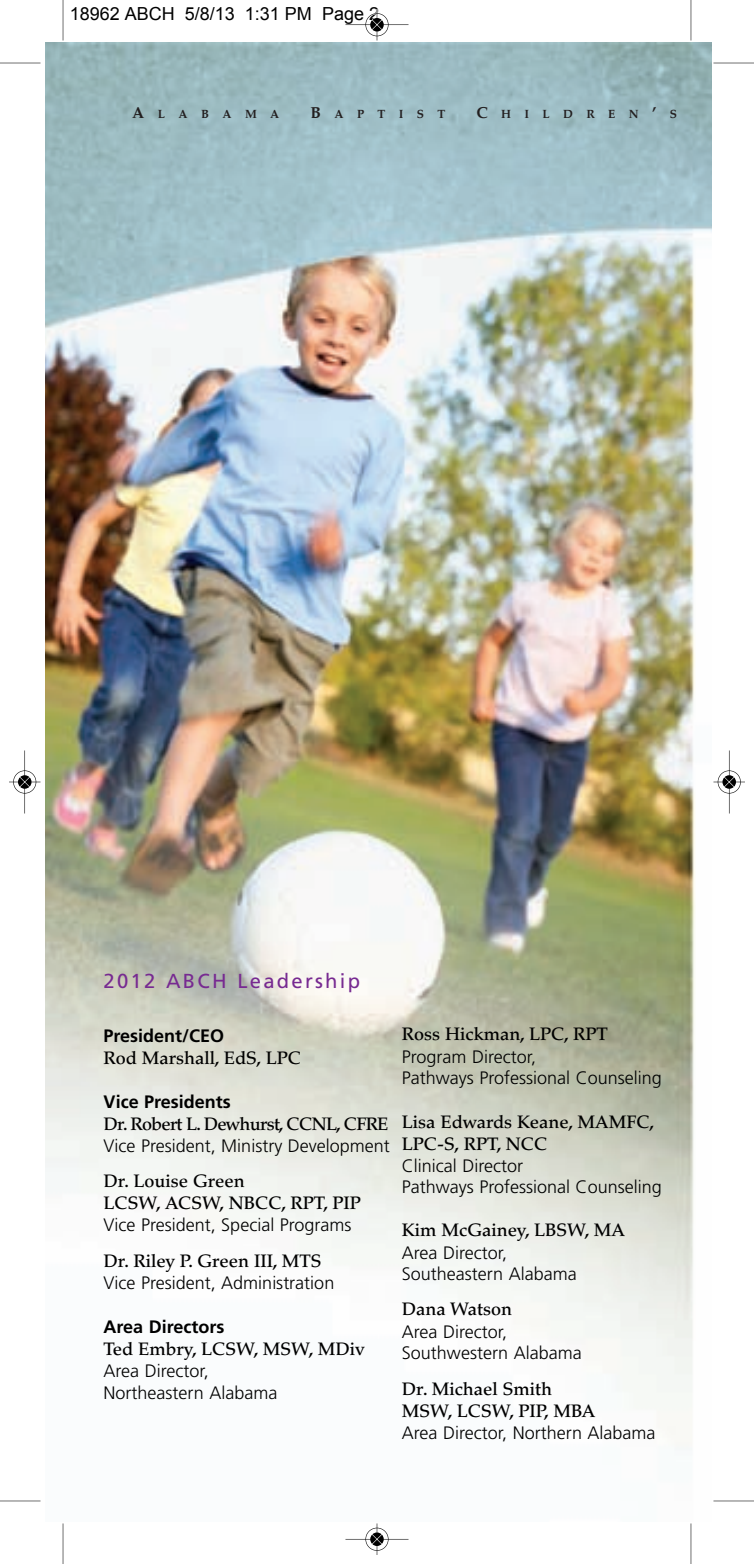
<style>
.page{position:relative;width:754px;height:1564px;background:#fff}
.page>*{position:absolute;margin:0;border:0;box-sizing:border-box;transform-origin:0 0}
.t1{font:20.25px "Frutiger";letter-spacing:.11em;color:#772a91}
.t2{font:300 18px/21.6px "Frutiger";color:#000}
.t3{font:500 18px/21.8px "Palatino";color:#000}
.t4{font:700 18px "Frutiger";color:#000}
.t5{font:500 18px "Palatino";letter-spacing:-.04em;color:#000}
.t6{font:18px "Arial";color:#000}
.t7{font:700 11.7px "Palatino";letter-spacing:1.135em;color:#231f20}
.s1{font-size:15.75px}
</style>
<div class="page">
<img style="left:45px;top:43px;width:666px;height:1392px">
<hr style="left:63px;top:0;width:1px;height:40px;background:#000">
<hr style="left:0;top:63px;width:40px;height:1px;background:#000">
<hr style="left:690px;top:0;width:1px;height:40px;background:#000">
<hr style="left:713px;top:63px;width:41px;height:1px;background:#000">
<hr style="left:63px;top:1523px;width:1px;height:41px;background:#000">
<hr style="left:0;top:1500px;width:40px;height:1px;background:#000">
<hr style="left:690px;top:1523px;width:1px;height:41px;background:#000">
<hr style="left:713px;top:1500px;width:41px;height:1px;background:#000">
<hr style="left:345px;top:24px;width:63px;height:1px;background:#000">
<hr style="left:377px;top:9px;width:1px;height:31px;background:#000">
<svg style="left:365px;top:13px;width:24px;height:24px"></svg>
<hr style="left:345px;top:1539px;width:63px;height:1px;background:#000">
<hr style="left:377px;top:1523px;width:1px;height:32px;background:#000">
<svg style="left:365px;top:1527px;width:24px;height:24px"></svg>
<hr style="left:24px;top:750px;width:1px;height:63px;background:#000">
<hr style="left:9px;top:782px;width:31px;height:1px;background:#000">
<svg style="left:13px;top:770px;width:24px;height:24px"></svg>
<hr style="left:729px;top:750px;width:1px;height:63px;background:#000">
<hr style="left:713px;top:782px;width:32px;height:1px;background:#000">
<svg style="left:717px;top:770px;width:24px;height:24px"></svg>
<p class="t6" style="left:70px;top:2px;width:311px">18962 ABCH 5/8/13 1:31 PM Page 2</p>
<p class="t7" style="left:132px;top:104px;width:149px"><span class="s1">A</span>LABAMA</p>
<p class="t7" style="left:310px;top:104px;width:136px"><span class="s1">B</span>APTIST</p>
<p class="t7" style="left:476px;top:104px;width:202px"><span class="s1">C</span>HILDREN<span class="s1">’</span>S</p>
<p class="t1" style="left:104px;top:969px;width:258px">2012 ABCH Leadership</p>
<p class="t4" style="left:104px;top:1025px;width:122px">President/CEO</p>
<p class="t3" style="left:104px;top:1047px;width:199px">Rod Marshall, EdS, LPC</p>
<p class="t4" style="left:104px;top:1091px;width:129px">Vice Presidents</p>
<p class="t5" style="left:103px;top:1113px;width:287px">Dr. Robert L. Dewhurst, CCNL, CFRE</p>
<p class="t2" style="left:103px;top:1135px;width:288px">Vice President, Ministry Development</p>
<p class="t3" style="left:103px;top:1170px;width:259px">Dr. Louise Green<br>LCSW, ACSW, NBCC, RPT, PIP</p>
<p class="t2" style="left:103px;top:1214px;width:249px">Vice President, Special Programs</p>
<p class="t3" style="left:103px;top:1250px;width:219px">Dr. Riley P. Green III, MTS</p>
<p class="t2" style="left:103px;top:1272px;width:232px">Vice President, Administration</p>
<p class="t4" style="left:103px;top:1316px;width:122px">Area Directors</p>
<p class="t3" style="left:103px;top:1338px;width:263px">Ted Embry, LCSW, MSW, MDiv</p>
<p class="t2" style="left:103px;top:1360px;width:175px">Area Director,<br>Northeastern Alabama</p>
<p class="t3" style="left:402px;top:1024px;width:207px">Ross Hickman, LPC, RPT</p>
<p class="t2" style="left:402px;top:1046px;width:261px">Program Director,<br>Pathways Professional Counseling</p>
<p class="t3" style="left:402px;top:1111px;width:254px">Lisa Edwards Keane, MAMFC,<br>LPC-S, RPT, NCC</p>
<p class="t2" style="left:402px;top:1155px;width:261px">Clinical Director<br>Pathways Professional Counseling</p>
<p class="t3" style="left:402px;top:1219px;width:225px">Kim McGainey, LBSW, MA</p>
<p class="t2" style="left:402px;top:1242px;width:176px">Area Director,<br>Southeastern Alabama</p>
<p class="t3" style="left:402px;top:1299px;width:112px">Dana Watson</p>
<p class="t2" style="left:402px;top:1321px;width:181px">Area Director,<br>Southwestern Alabama</p>
<p class="t3" style="left:402px;top:1378px;width:195px">Dr. Michael Smith<br>MSW, LCSW, PIP, MBA</p>
<p class="t2" style="left:402px;top:1422px;width:255px">Area Director, Northern Alabama</p>
</div>
